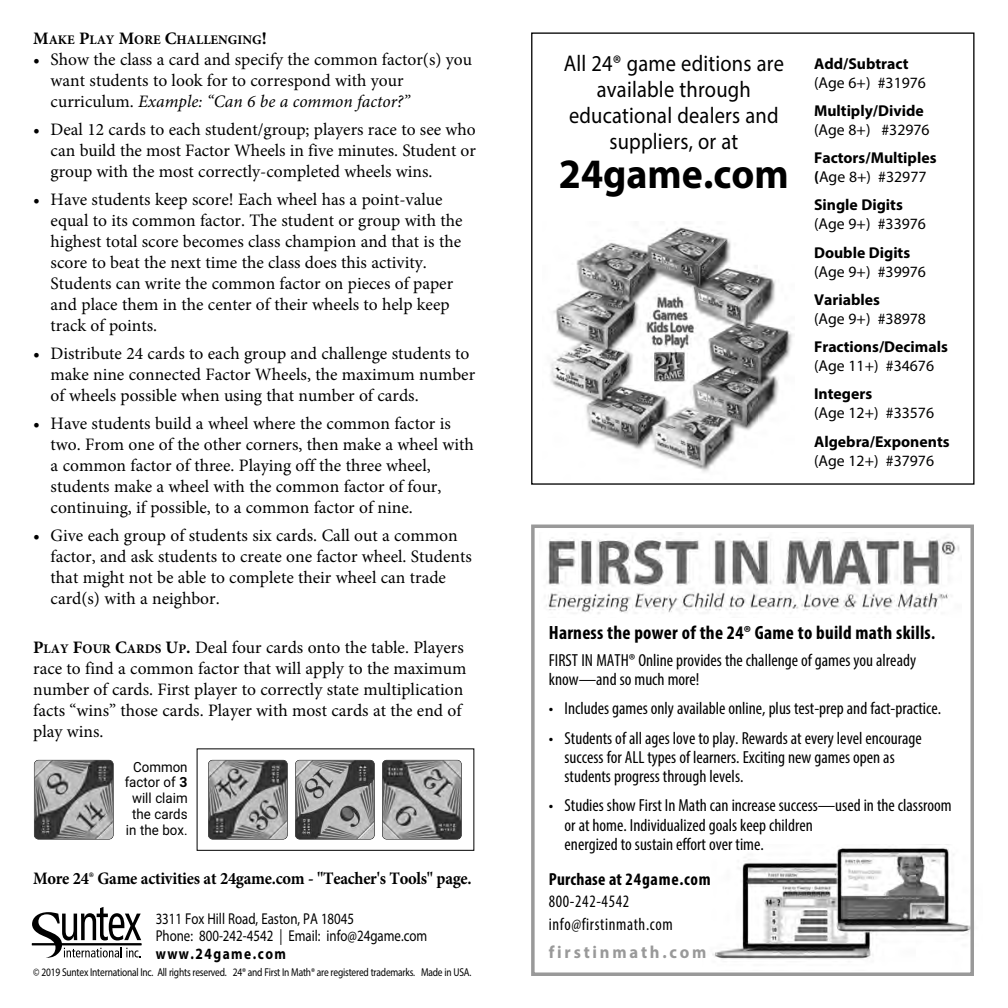
<style>
.page{position:relative;width:1008px;height:1008px;background:#fff}
.page>*{position:absolute;margin:0;border:0;box-sizing:border-box;transform-origin:0 0}
.t1{font:700 42px "Myriad Pro";color:#000;scale:.95 1}
.t2{font:22.75px/26.2px "Myriad Pro";letter-spacing:.01em;color:#000;text-align:center;scale:.9 1}
.t3{font:700 condensed 19.25px "Myriad Pro";letter-spacing:.015em;color:#000}
.t4{font:17.5px/21px "Minion Pro";color:#000}
.t5{font:condensed 17.5px/19.2px "Myriad Pro";color:#000}
.t6{font:700 17.5px "Minion Pro";letter-spacing:-.015em;color:#000;scale:.94 1}
.t7{font:condensed 17.5px/22.8px "Myriad Pro";letter-spacing:.04em;color:#000;scale:.95 1}
.t8{font:700 condensed 17.5px "Myriad Pro";letter-spacing:.015em;color:#000}
.t9{font:700 17.5px "Myriad Pro";letter-spacing:.165em;color:#999;scale:.95 1}
.t10{font:700 15.75px/19.2px "Myriad Pro";color:#000}
.t11{font:15.75px/19.2px "Myriad Pro";color:#000}
.t12{font:15.75px/17.3px "Myriad Pro";color:#000;scale:.82 1}
.t13{font:14px/15.8px "Roboto";color:#000;text-align:right;scale:.95 1}
.t14{font:700 13.12px "Minion Pro";color:#000}
.t15{font:11.38px "Myriad Pro";letter-spacing:-.02em;color:#000;scale:.83 1}
.s1{font-size:17.5px}
.s2{font-style:italic}
.s3{font-weight:700}
.s4{font-weight:700;font-size:13.12px}
.s5{font-weight:400}
</style>
<div class="page">
<svg style="left:32px;top:907px;width:109px;height:51px"></svg>
<hr style="left:32px;top:943px;width:109px;height:2px;background:#000">
<img style="left:712px;top:844px;width:257px;height:115px">
<div style="left:531px;top:525px;width:443px;height:451px;border:4px solid #999"></div>
<img style="left:550px;top:227px;width:243px;height:245px">
<img style="left:546px;top:532px;width:414px;height:82px">
<img style="left:208px;top:760px;width:79px;height:79px;border-radius:4px">
<div style="left:208px;top:760px;width:80px;height:80px;border:1px solid #000;border-radius:5px"></div>
<img style="left:34px;top:760px;width:79px;height:79px;border-radius:4px">
<div style="left:34px;top:760px;width:80px;height:80px;border:1px solid #000;border-radius:5px"></div>
<img style="left:383px;top:760px;width:78px;height:79px;border-radius:4px">
<div style="left:382px;top:760px;width:80px;height:80px;border:1px solid #000;border-radius:5px"></div>
<img style="left:295px;top:760px;width:79px;height:79px;border-radius:4px">
<div style="left:295px;top:760px;width:80px;height:80px;border:1px solid #000;border-radius:5px"></div>
<div style="left:197px;top:748px;width:277px;height:103px;border:1px solid #000"></div>
<p class="t14" style="left:33px;top:35px;width:235px"><span class="s1">M</span>AKE <span class="s1">P</span>LAY <span class="s1">M</span>ORE <span class="s1">C</span>HALLENGING<span class="s1">!</span></p>
<p class="t4" style="left:51px;top:51px;width:423px;text-indent:-17px">• Show the class a card and specify the common factor(s) you want students to look for to correspond with your curriculum. <span class="s2">Example: “Can 6 be a common factor?”</span></p>
<p class="t4" style="left:51px;top:121px;width:427px;text-align:justify;text-indent:-17px">• Deal 12 cards to each student/group; players race to see who can build the most Factor Wheels in five minutes. Student or group with the most correctly-completed wheels wins.</p>
<p class="t4" style="left:51px;top:191px;width:413px;text-indent:-17px">• Have students keep score! Each wheel has a point-value equal to its common factor. The student or group with the highest total score becomes class champion and that is the score to beat the next time the class does this activity.<br>Students can write the common factor on pieces of paper and place them in the center of their wheels to help keep track of points.</p>
<p class="t4" style="left:51px;top:345px;width:426px;text-indent:-17px">• Distribute 24 cards to each group and challenge students to make nine connected Factor Wheels, the maximum number of wheels possible when using that number of cards.</p>
<p class="t4" style="left:51px;top:415px;width:425px;text-indent:-17px">• Have students build a wheel where the common factor is two. From one of the other corners, then make a wheel with a common factor of three. Playing off the three wheel, students make a wheel with the common factor of four, continuing, if possible, to a common factor of nine.</p>
<p class="t4" style="left:51px;top:527px;width:423px;text-indent:-17px">• Give each group of students six cards. Call out a common factor, and ask students to create one factor wheel. Students that might not be able to complete their wheel can trade card(s) with a neighbor.</p>
<p class="t4" style="left:33px;top:639px;width:435px"><span class="s3">P</span><span class="s4">LAY</span> <span class="s3">F</span><span class="s4">OUR</span> <span class="s3">C</span><span class="s4">ARDS</span> <span class="s3">U</span><span class="s4">P</span><span class="s3">.</span> Deal four cards onto the table. Players race to find a common factor that will apply to the maximum number of cards. First player to correctly state multiplication facts “wins” those cards. Player with most cards at the end of play wins.</p>
<p class="t13" style="left:125px;top:759px;width:68px">Common factor of <span class="s3">3 </span>will claim the cards in the box.</p>
<p class="t6" style="left:33px;top:872px;width:468px">More 24® Game activities at 24game.com - "Teacher's Tools" page.</p>
<p class="t12" style="left:156px;top:912px;width:333px">3311 Fox Hill Road, Easton, PA 18045<br>Phone: 800-242-4542 | Email: info@24game.com <span class="s3">www.24game.com</span></p>
<p class="t15" style="left:33px;top:968px;width:530px">© 2019 Suntex International Inc. All rights reserved. 24® and First In Math® are registered trademarks. Made in USA.</p>
<p class="t2" style="left:564px;top:52px;width:246px">All 24® game editions are available through educational dealers and suppliers, or at</p>
<p class="t1" style="left:559px;top:158px;width:243px">24game.com</p>
<p class="t11" style="left:814px;top:55px;width:113px"><span class="s3">Add/Subtract </span>(Age 6+) #31976</p>
<p class="t10" style="left:814px;top:102px;width:117px">Multiply/Divide <span class="s5">(Age 8+) #32976</span></p>
<p class="t10" style="left:814px;top:150px;width:124px">Factors/Multiples (<span class="s5">Age 8+) #32977</span></p>
<p class="t11" style="left:814px;top:197px;width:113px"><span class="s3">Single Digits </span>(Age 9+) #33976</p>
<p class="t11" style="left:814px;top:244px;width:113px"><span class="s3">Double Digits </span>(Age 9+) #39976</p>
<p class="t11" style="left:814px;top:291px;width:113px"><span class="s3">Variables<br></span>(Age 9+) #38978</p>
<p class="t10" style="left:814px;top:339px;width:135px">Fractions/Decimals <span class="s5">(Age 11+) #34676</span></p>
<p class="t11" style="left:814px;top:386px;width:122px"><span class="s3">Integers<br></span>(Age 12+) #33576</p>
<p class="t10" style="left:814px;top:433px;width:137px">Algebra/Exponents <span class="s5">(Age 12+) #37976</span></p>
<p class="t3" style="left:549px;top:625px;width:388px">Harness the power of the 24® Game to build math skills<span class="s1">.</span></p>
<p class="t5" style="left:549px;top:652px;width:369px">FIRST IN MATH® Online provides the challenge of games you already know—and so much more!</p>
<p class="t5" style="left:549px;top:700px;width:394px">• Includes games only available online, plus test-prep and fact-practice.</p>
<p class="t5" style="left:565px;top:730px;width:359px;text-indent:-16px">• Students of all ages love to play. Rewards at every level encourage success for ALL types of learners. Exciting new games open as students progress through levels.</p>
<p class="t5" style="left:565px;top:798px;width:389px;text-indent:-16px">• Studies show First In Math can increase success—used in the classroom or at home. Individualized goals keep children<br>energized to sustain effort over time.</p>
<p class="t8" style="left:549px;top:872px;width:163px">Purchase at 24game.com</p>
<p class="t7" style="left:549px;top:892px;width:132px">800-242-4542 info@firstinmath.com</p>
<p class="t9" style="left:549px;top:946px;width:167px">firstinmath.com</p>
</div>
